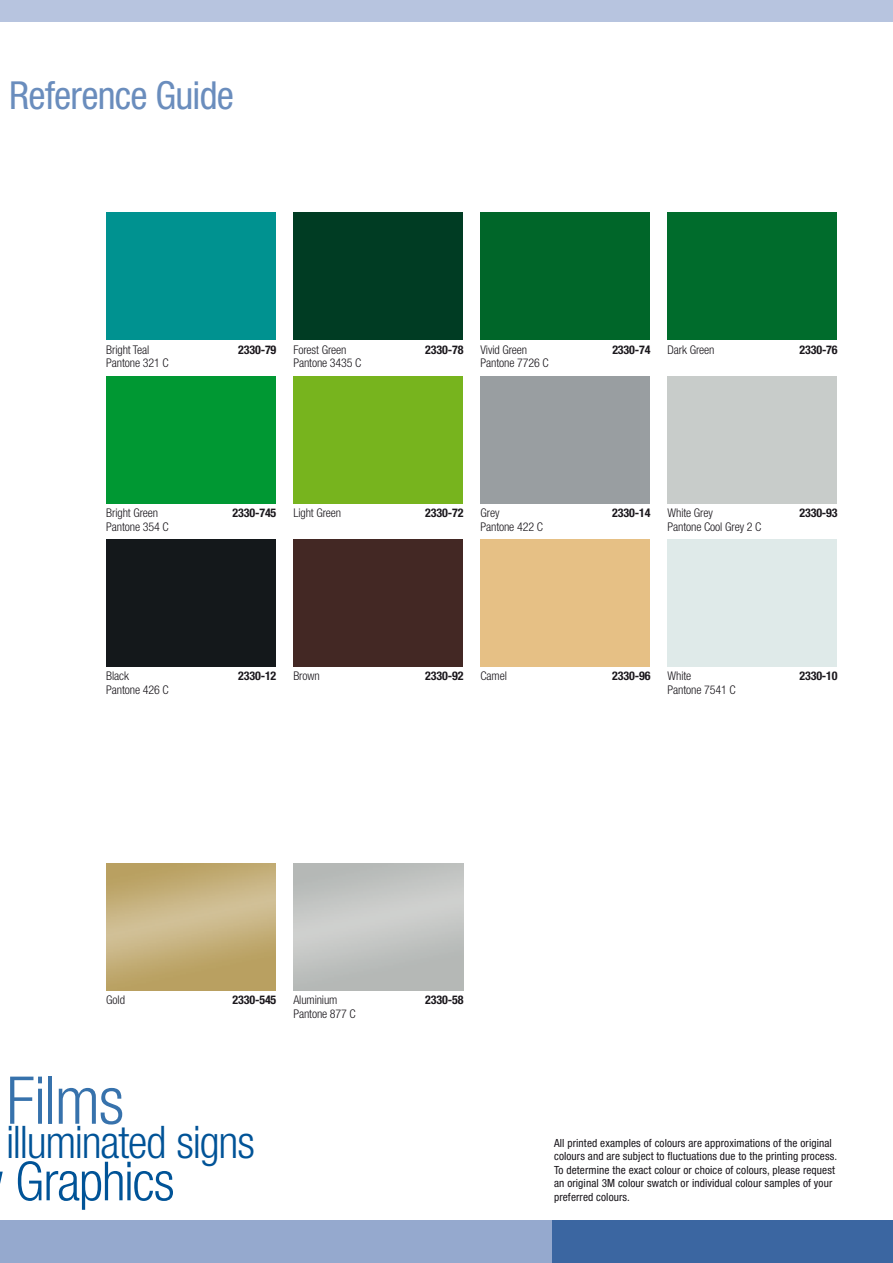
<style>
.page{position:relative;width:893px;height:1263px;background:#fff}
.page>*{position:absolute;margin:0;border:0;box-sizing:border-box;transform-origin:0 0}
.t1{font:300 condensed 66px "Helvetica Neue LT";letter-spacing:-.025em;color:#3772ac}
.t2{font:300 condensed 54px "Helvetica Neue LT";letter-spacing:-.02em;color:#005397}
.t3{font:300 condensed 45px "Helvetica Neue LT";letter-spacing:-.025em;color:#005397}
.t4{font:condensed 38.7px "Helvetica Neue LT";letter-spacing:-.02em;color:#6a8dbd}
.t5{font:300 condensed 12px "Helvetica Neue LT";letter-spacing:-.01em;color:#1a171c}
.t6{font:700 condensed 12px "Helvetica Neue LT";letter-spacing:-.01em;color:#1a171c}
.t7{font:condensed 11.25px/13.5px "Helvetica Neue LT";letter-spacing:.01em;color:#1a171c}
</style>
<div class="page">
<div style="left:0;top:0;width:893px;height:21px;background:#b7c4df"></div>
<div style="left:0;top:1220px;width:553px;height:43px;background:#95a9ce"></div>
<div style="left:553px;top:1220px;width:340px;height:43px;background:#3b66a1"></div>
<div style="left:106px;top:213px;width:170px;height:127px;background:#009290"></div>
<div style="left:293px;top:213px;width:170px;height:127px;background:#003c23"></div>
<div style="left:480px;top:213px;width:170px;height:127px;background:#006629"></div>
<div style="left:668px;top:213px;width:169px;height:127px;background:#006c2c"></div>
<div style="left:106px;top:376px;width:170px;height:127px;background:#009833"></div>
<div style="left:293px;top:376px;width:170px;height:127px;background:#77b41e"></div>
<div style="left:480px;top:376px;width:170px;height:127px;background:#999ea1"></div>
<div style="left:668px;top:376px;width:169px;height:127px;background:#c8ccca"></div>
<div style="left:106px;top:539px;width:170px;height:127px;background:#14181b"></div>
<div style="left:293px;top:539px;width:170px;height:127px;background:#432824"></div>
<div style="left:480px;top:539px;width:170px;height:127px;background:#e6c085"></div>
<div style="left:668px;top:539px;width:169px;height:127px;background:#dfeae9"></div>
<img style="left:106px;top:863px;width:170px;height:127px">
<h3 class="t4" style="left:9px;top:73px;width:226px">Reference Guide</h3>
<p class="t5" style="left:106px;top:343px;width:45px">Bright Teal</p>
<p class="t6" style="left:238px;top:342px;width:40px">2330-79</p>
<p class="t5" style="left:106px;top:356px;width:64px">Pantone 321 C</p>
<p class="t5" style="left:293px;top:343px;width:55px">Forest Green</p>
<p class="t6" style="left:425px;top:342px;width:40px">2330-78</p>
<p class="t5" style="left:293px;top:356px;width:70px">Pantone 3435 C</p>
<p class="t5" style="left:480px;top:343px;width:48px">Vivid Green</p>
<p class="t6" style="left:612px;top:342px;width:40px">2330-74</p>
<p class="t5" style="left:480px;top:356px;width:70px">Pantone 7726 C</p>
<p class="t5" style="left:668px;top:343px;width:48px">Dark Green</p>
<p class="t6" style="left:799px;top:342px;width:40px">2330-76</p>
<p class="t5" style="left:106px;top:506px;width:53px">Bright Green</p>
<p class="t6" style="left:232px;top:506px;width:45px">2330-745</p>
<p class="t5" style="left:106px;top:519px;width:64px">Pantone 354 C</p>
<p class="t5" style="left:293px;top:506px;width:49px">Light Green</p>
<p class="t6" style="left:425px;top:506px;width:40px">2330-72</p>
<p class="t5" style="left:480px;top:506px;width:21px">Grey</p>
<p class="t6" style="left:612px;top:506px;width:40px">2330-14</p>
<p class="t5" style="left:480px;top:519px;width:64px">Pantone 422 C</p>
<p class="t5" style="left:668px;top:506px;width:47px">White Grey</p>
<p class="t6" style="left:799px;top:506px;width:40px">2330-93</p>
<p class="t5" style="left:668px;top:519px;width:95px">Pantone Cool Grey 2 C</p>
<p class="t5" style="left:106px;top:669px;width:24px">Black</p>
<p class="t6" style="left:238px;top:669px;width:40px">2330-12</p>
<p class="t5" style="left:106px;top:683px;width:64px">Pantone 426 C</p>
<p class="t5" style="left:293px;top:669px;width:28px">Brown</p>
<p class="t6" style="left:425px;top:669px;width:40px">2330-92</p>
<p class="t5" style="left:480px;top:669px;width:28px">Camel</p>
<p class="t6" style="left:612px;top:669px;width:40px">2330-96</p>
<p class="t5" style="left:668px;top:669px;width:25px">White</p>
<p class="t6" style="left:799px;top:669px;width:40px">2330-10</p>
<p class="t5" style="left:668px;top:683px;width:70px">Pantone 7541 C</p>
<p class="t5" style="left:106px;top:993px;width:20px">Gold</p>
<p class="t6" style="left:232px;top:993px;width:45px">2330-545</p>
<p class="t5" style="left:293px;top:993px;width:46px">Aluminium</p>
<p class="t6" style="left:425px;top:993px;width:40px">2330-58</p>
<p class="t5" style="left:293px;top:1007px;width:64px">Pantone 877 C</p>
<h1 class="t1" style="left:6px;top:1062px;width:119px">Films</h1>
<h3 class="t3" style="left:6px;top:1116px;width:250px">illuminated signs</h3>
<h2 class="t2" style="left:15px;top:1150px;width:161px">Graphics</h2>
<p class="t7" style="left:554px;top:1136px;width:284px">All printed examples of colours are approximations of the original colours and are subject to fluctuations due to the printing process.<br>To determine the exact colour or choice of colours, please request an original 3M colour swatch or individual colour samples of your preferred colours.</p>
</div>
